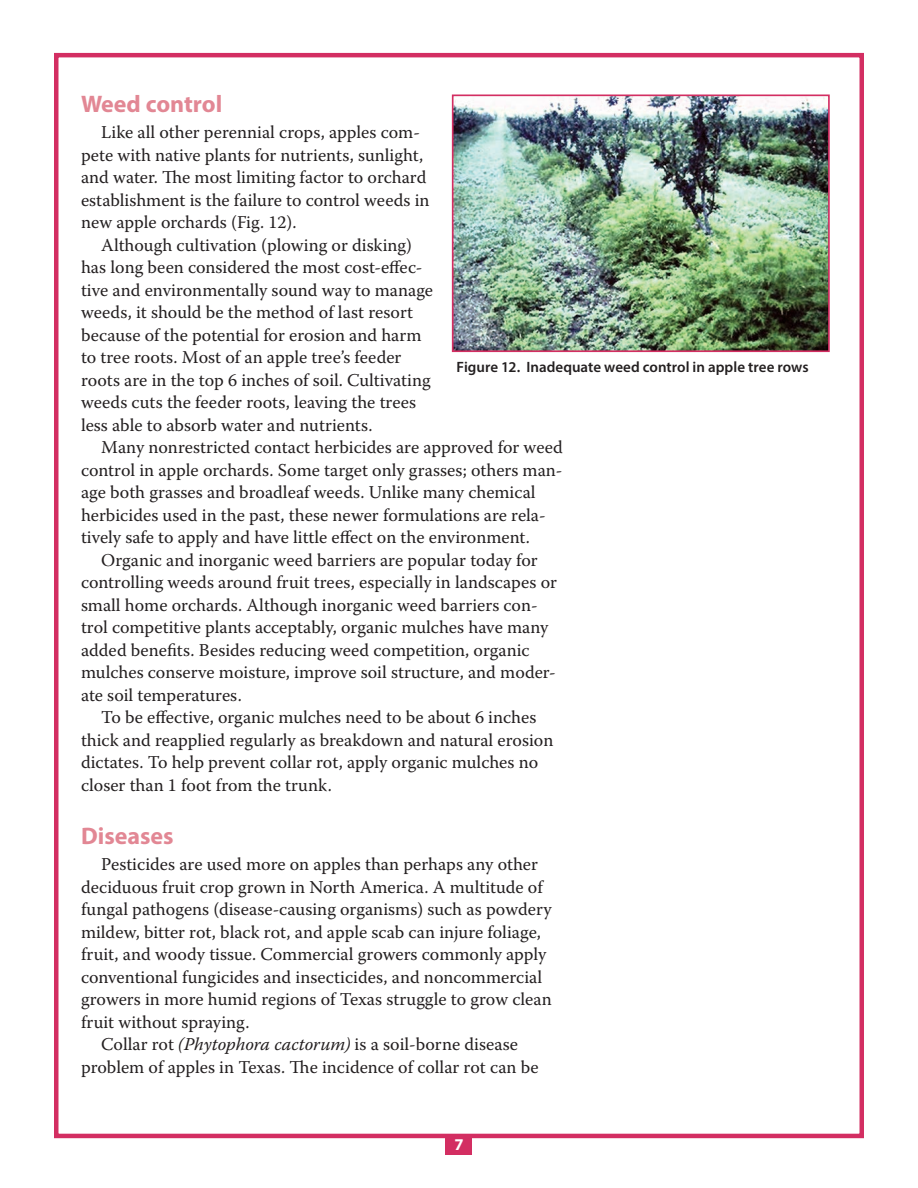
<style>
.page{position:relative;width:918px;height:1188px;background:#fff}
.page>*{position:absolute;margin:0;border:0;box-sizing:border-box;transform-origin:0 0}
.Main_Subhed_16_pt{font:700 24px "Myriad Pro";color:#e28794}
.Body_text{font:18px/22.5px "Warnock Pro";color:#231f20}
.t1{font:700 16.5px "Myriad Pro";color:#fff}
.t2{font:600 15px "Myriad Pro";color:#231f20}
.s1{font-style:italic}
</style>
<div class="page">
<div style="left:54px;top:53px;width:810px;height:1085px;border:4px solid #d32e62"></div>
<img style="left:455px;top:98px;width:372px;height:251px">
<div style="left:452px;top:95px;width:378px;height:257px;border:2px solid #d32e62"></div>
<div style="left:445px;top:1134px;width:27px;height:21px;background:#d32e62"></div>
<p class="Main_Subhed_16_pt" style="left:81px;top:88px;width:143px">Weed control</p>
<p class="Body_text" style="left:81px;top:121px;width:350px;text-indent:20px">Like all other perennial crops, apples com&shy;pete with native plants for nutrients, sunlight, and water. The most limiting factor to orchard establishment is the failure to control weeds in new apple orchards (Fig. 12).</p>
<p class="Body_text" style="left:81px;top:233px;width:354px;text-indent:20px">Although cultivation (plowing or disking) has long been considered the most cost-effec&shy;tive and environmentally sound way to manage weeds, it should be the method of last resort because of the potential for erosion and harm to tree roots. Most of an apple tree’s feeder roots are in the top 6 inches of soil. Cultivating weeds cuts the feeder roots, leaving the trees less able to absorb water and nutrients.</p>
<p class="Body_text" style="left:81px;top:436px;width:483px;text-indent:20px">Many nonrestricted contact herbicides are approved for weed control in apple orchards. Some target only grasses; others man&shy;age both grasses and broadleaf weeds. Unlike many chemical herbicides used in the past, these newer formulations are rela&shy;tively safe to apply and have little effect on the environment.</p>
<p class="Body_text" style="left:81px;top:548px;width:478px;text-indent:20px">Organic and inorganic weed barriers are popular today for controlling weeds around fruit trees, especially in landscapes or small home orchards. Although inorganic weed barriers con&shy;trol competitive plants acceptably, organic mulches have many added benefits. Besides reducing weed competition, organic mulches conserve moisture, improve soil structure, and moder&shy;ate soil temperatures.</p>
<p class="Body_text" style="left:81px;top:706px;width:474px;text-indent:20px">To be effective, organic mulches need to be about 6 inches thick and reapplied regularly as breakdown and natural erosion dictates. To help prevent collar rot, apply organic mulches no closer than 1 foot from the trunk.</p>
<p class="Main_Subhed_16_pt" style="left:81px;top:821px;width:94px">Diseases</p>
<p class="Body_text" style="left:81px;top:853px;width:472px;text-indent:20px">Pesticides are used more on apples than perhaps any other deciduous fruit crop grown in North America. A multitude of fungal pathogens (disease-causing organisms) such as powdery mildew, bitter rot, black rot, and apple scab can injure foliage, fruit, and woody tissue. Commercial growers commonly apply conventional fungicides and insecticides, and noncommercial growers in more humid regions of Texas struggle to grow clean fruit without spraying.</p>
<p class="Body_text" style="left:81px;top:1033px;width:459px;text-align:center">Collar rot <span class="s1">(Phytophora cactorum)</span> is a soil-borne disease problem of apples in Texas. The incidence of collar rot can be</p>
<p class="t2" style="left:457px;top:358px;width:354px">Figure 12. Inadequate weed control in apple tree rows</p>
<p class="t1" style="left:454px;top:1134px;width:11px">7</p>
</div>
